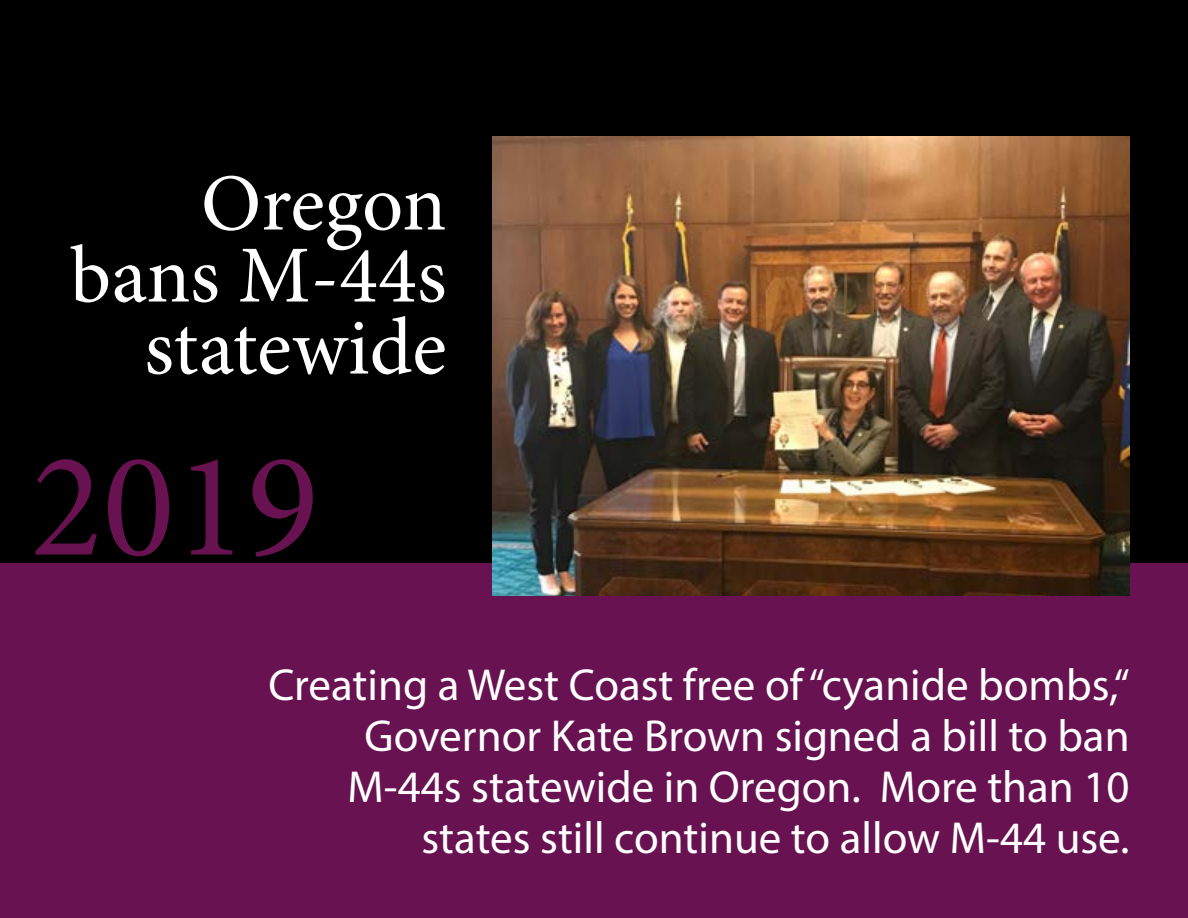
<style>
.page{position:relative;width:1188px;height:918px;background:#fff}
.page>*{position:absolute;margin:0;border:0;box-sizing:border-box;transform-origin:0 0}
.t1{font:150px "Minion Pro";color:#681251}
.t2{font:81px/72px "Minion Pro";color:#fff;text-align:right}
.t3{font:45px/51px "Myriad Pro";color:#fff;text-align:right}
</style>
<div class="page">
<div style="left:0;top:563px;width:1188px;height:355px;background:#681251"></div>
<div style="left:0;top:0;width:1188px;height:563px;background:#000"></div>
<img style="left:492px;top:136px;width:638px;height:460px">
<h2 class="t2" style="left:70px;top:168px;width:378px">Oregon bans M-44s statewide</h2>
<h1 class="t1" style="left:31px;top:406px;width:289px">2019</h1>
<p class="t3" style="left:268px;top:658px;width:863px">Creating a West Coast free of “cyanide bombs,“ Governor Kate Brown signed a bill to ban M-44s statewide in Oregon. More than 10 states still continue to allow M-44 use.</p>
</div>
